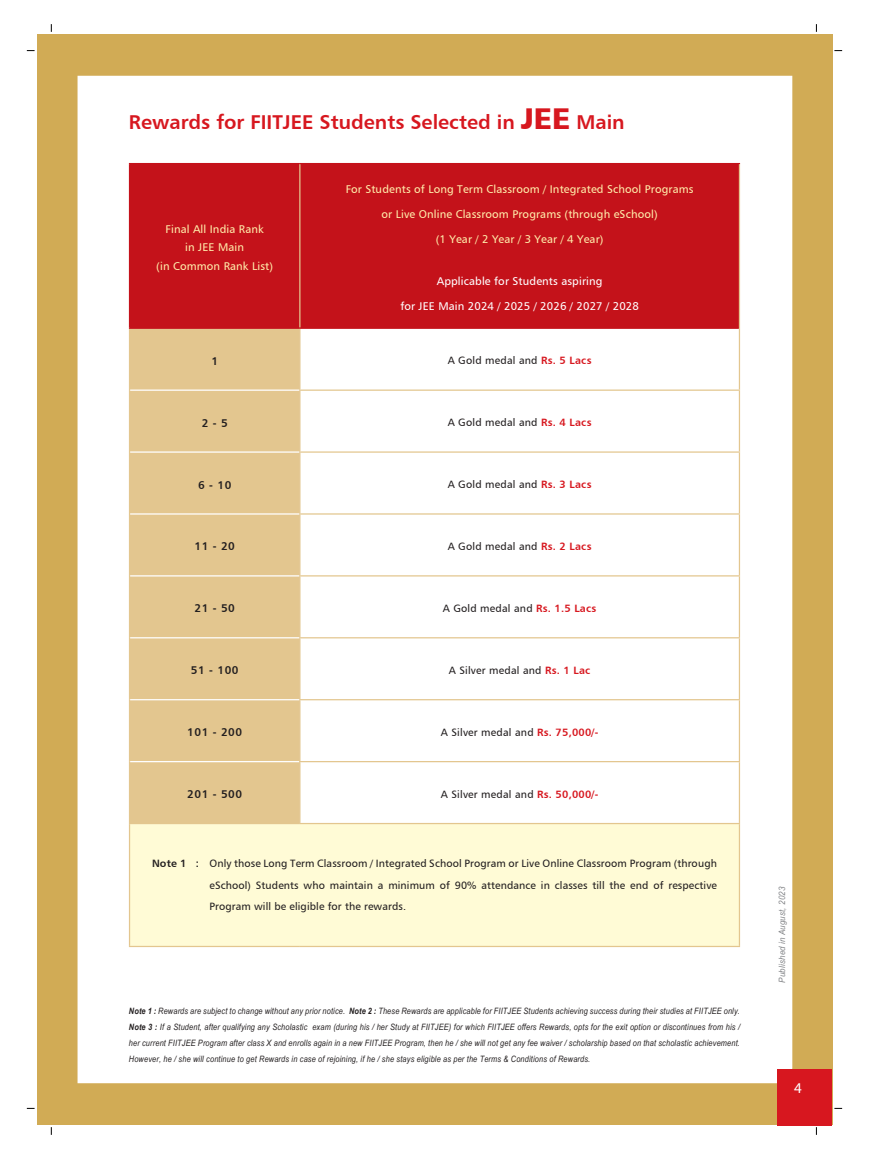
<style>
.page{position:relative;width:869px;height:1159px;background:#fff}
.page>*{position:absolute;margin:0;border:0;box-sizing:border-box;transform-origin:0 0}
.t1{font:20px "Humanist 777 BT Bold B";color:#d7171f}
.t2{font:15px "Myriad Pro";color:#fff}
.t3{font:11.25px/18.8px "Humanist 777 BT Roman B";letter-spacing:.01em;color:#ffeba9;text-align:center}
.t4{font:11.25px "Humanist 777 BT Roman B";letter-spacing:.01em;color:#fff}
.t5{font:11.25px "Humanist 777 BT Bold B";letter-spacing:.05em;color:#231f20}
.t6{font:10.62px/21.2px "Humanist 777 BT Roman B";letter-spacing:.02em;color:#231f20;text-align:justify}
.t7{font:italic 8.75px/16.2px "Arial Narrow";letter-spacing:.02em;color:#231f20;text-align:justify}
.t8{font:italic 8.75px "Arial Narrow";letter-spacing:.02em;color:#808285;scale:1.1 1}
.s1{font-family:"Humanist 777 BT Black B";font-size:30px}
.s2{font-family:"Humanist 777 BT Bold B";color:#d7171f}
.s3{font-family:"Humanist 777 BT Bold B"}
.s4{font-weight:700}
</style>
<div class="page">
<div style="left:37px;top:34px;width:795px;height:1090px;background:#d1ab55"></div>
<div style="left:78px;top:76px;width:714px;height:1007px;background:#fff"></div>
<div style="left:777px;top:1069px;width:55px;height:56px;background:#d7171f"></div>
<div style="left:130px;top:164px;width:608px;height:163px;background:#c4121a"></div>
<div style="left:130px;top:329px;width:169px;height:493px;background:#e3c68f"></div>
<div style="left:300px;top:329px;width:438px;height:493px;background:#fff"></div>
<div style="left:129px;top:823px;width:610px;height:123px;background:#fffbd6"></div>
<hr style="left:738px;top:328px;width:2px;height:61px;background:#e3c68f">
<hr style="left:738px;top:391px;width:2px;height:60px;background:#e3c68f">
<hr style="left:738px;top:452px;width:2px;height:61px;background:#e3c68f">
<hr style="left:738px;top:514px;width:2px;height:61px;background:#e3c68f">
<hr style="left:738px;top:576px;width:2px;height:61px;background:#e3c68f">
<hr style="left:738px;top:638px;width:2px;height:61px;background:#e3c68f">
<hr style="left:738px;top:700px;width:2px;height:61px;background:#e3c68f">
<hr style="left:299px;top:389px;width:441px;height:2px;background:#e3c68f">
<hr style="left:299px;top:451px;width:441px;height:1px;background:#e3c68f">
<hr style="left:299px;top:513px;width:441px;height:1px;background:#e3c68f">
<hr style="left:299px;top:575px;width:441px;height:1px;background:#e3c68f">
<hr style="left:299px;top:637px;width:441px;height:1px;background:#e3c68f">
<hr style="left:299px;top:699px;width:441px;height:1px;background:#e3c68f">
<hr style="left:129px;top:329px;width:1px;height:61px;background:#e3c68f">
<hr style="left:129px;top:390px;width:1px;height:62px;background:#e3c68f">
<hr style="left:129px;top:452px;width:1px;height:62px;background:#e3c68f">
<hr style="left:129px;top:514px;width:1px;height:62px;background:#e3c68f">
<hr style="left:129px;top:576px;width:1px;height:61px;background:#e3c68f">
<hr style="left:129px;top:637px;width:1px;height:62px;background:#e3c68f">
<hr style="left:129px;top:699px;width:1px;height:62px;background:#e3c68f">
<hr style="left:129px;top:761px;width:1px;height:61px;background:#e3c68f">
<hr style="left:299px;top:329px;width:1px;height:60px;background:#e3c68f">
<hr style="left:299px;top:391px;width:1px;height:60px;background:#e3c68f">
<hr style="left:299px;top:452px;width:1px;height:61px;background:#e3c68f">
<hr style="left:299px;top:514px;width:1px;height:61px;background:#e3c68f">
<hr style="left:299px;top:576px;width:1px;height:61px;background:#e3c68f">
<hr style="left:299px;top:638px;width:1px;height:61px;background:#e3c68f">
<hr style="left:299px;top:700px;width:1px;height:61px;background:#e3c68f">
<hr style="left:130px;top:389px;width:169px;height:2px;background:#fff">
<hr style="left:130px;top:451px;width:169px;height:1px;background:#fff">
<hr style="left:130px;top:513px;width:169px;height:1px;background:#fff">
<hr style="left:130px;top:575px;width:169px;height:1px;background:#fff">
<hr style="left:130px;top:637px;width:169px;height:1px;background:#fff">
<hr style="left:130px;top:699px;width:169px;height:1px;background:#fff">
<hr style="left:130px;top:761px;width:169px;height:1px;background:#fff">
<hr style="left:129px;top:822px;width:171px;height:2px;background:#e3c68f">
<hr style="left:129px;top:824px;width:1px;height:121px;background:#e3c68f">
<hr style="left:738px;top:824px;width:2px;height:121px;background:#e3c68f">
<hr style="left:129px;top:945px;width:171px;height:2px;background:#e3c68f">
<hr style="left:300px;top:945px;width:440px;height:2px;background:#e3c68f">
<hr style="left:129px;top:164px;width:1px;height:163px;background:#c4121a">
<hr style="left:129px;top:163px;width:171px;height:1px;background:#c4121a">
<hr style="left:300px;top:163px;width:440px;height:1px;background:#c4121a">
<hr style="left:299px;top:164px;width:1px;height:163px;background:#e3c68f">
<hr style="left:738px;top:164px;width:2px;height:164px;background:#e3c68f">
<hr style="left:129px;top:327px;width:171px;height:2px;background:#c4121a">
<hr style="left:300px;top:327px;width:438px;height:2px;background:#c4121a">
<hr style="left:299px;top:761px;width:441px;height:1px;background:#e3c68f">
<hr style="left:299px;top:762px;width:1px;height:60px;background:#e3c68f">
<hr style="left:738px;top:762px;width:2px;height:60px;background:#e3c68f">
<hr style="left:300px;top:822px;width:440px;height:2px;background:#e3c68f">
<p class="t1" style="left:129px;top:109px;width:497px">Rewards for FIITJEE Students Selected in <span class="s1">JEE</span> Main</p>
<p class="t3" style="left:156px;top:219px;width:118px">Final All India Rank<br>in JEE Main<br>(in Common Rank List)</p>
<p class="t3" style="left:345px;top:179px;width:349px">For Students of Long Term Classroom / Integrated School Programs</p>
<p class="t3" style="left:381px;top:204px;width:277px">or Live Online Classroom Programs (through eSchool)</p>
<p class="t3" style="left:436px;top:229px;width:169px">(1 Year / 2 Year / 3 Year / 4 Year)</p>
<p class="t4" style="left:437px;top:274px;width:167px">Applicable for Students aspiring</p>
<p class="t4" style="left:400px;top:299px;width:240px">for JEE Main 2024 / 2025 / 2026 / 2027 / 2028</p>
<p class="t5" style="left:211px;top:353px;width:8px">1</p>
<p class="t6" style="left:448px;top:350px;width:145px">A Gold medal and <span class="s2">Rs. 5 Lacs</span></p>
<p class="t5" style="left:202px;top:415px;width:28px">2 - 5</p>
<p class="t6" style="left:448px;top:412px;width:145px">A Gold medal and <span class="s2">Rs. 4 Lacs</span></p>
<p class="t5" style="left:198px;top:477px;width:35px">6 - 10</p>
<p class="t6" style="left:448px;top:473px;width:145px">A Gold medal and <span class="s2">Rs. 3 Lacs</span></p>
<p class="t5" style="left:194px;top:539px;width:42px">11 - 20</p>
<p class="t6" style="left:448px;top:535px;width:145px">A Gold medal and <span class="s2">Rs. 2 Lacs</span></p>
<p class="t5" style="left:194px;top:601px;width:42px">21 - 50</p>
<p class="t6" style="left:443px;top:597px;width:155px">A Gold medal and <span class="s2">Rs. 1.5 Lacs</span></p>
<p class="t5" style="left:191px;top:663px;width:49px">51 - 100</p>
<p class="t6" style="left:449px;top:659px;width:143px">A Silver medal and <span class="s2">Rs. 1 Lac</span></p>
<p class="t5" style="left:187px;top:725px;width:56px">101 - 200</p>
<p class="t6" style="left:441px;top:721px;width:159px">A Silver medal and <span class="s2">Rs. 75,000/-</span></p>
<p class="t5" style="left:187px;top:787px;width:56px">201 - 500</p>
<p class="t6" style="left:441px;top:783px;width:159px">A Silver medal and <span class="s2">Rs. 50,000/-</span></p>
<p class="t6" style="left:209px;top:852px;width:509px;text-indent:-57px"><span class="s3">Note 1 :</span> Only those Long Term Classroom / Integrated School Program or Live Online Classroom Program (through eSchool) Students who maintain a minimum of 90% attendance in classes till the end of respective Program will be eligible for the rewards.</p>
<p class="t7" style="left:129px;top:1002px;width:612px"><span class="s4">Note 1 :</span> Rewards are subject to change without any prior notice. <span class="s4">Note 2 :</span> These Rewards are applicable for FIITJEE Students achieving success during their studies at FIITJEE only.<br><span class="s4">Note 3 :</span> If a Student, after qualifying any Scholastic exam (during his / her Study at FIITJEE) for which FIITJEE offers Rewards, opts for the exit option or discontinues from his / her current FIITJEE Program after class X and enrolls again in a new FIITJEE Program, then he / she will not get any fee waiver / scholarship based on that scholastic achievement.<br>However, he / she will continue to get Rewards in case of rejoining, if he / she stays eligible as per the Terms &amp; Conditions of Rewards.</p>
<p class="t8" style="left:776px;top:982px;width:89px;rotate:-90deg">Published in August, 2023</p>
<h2 class="t2" style="left:794px;top:1078px;width:9px">4</h2>
</div>
